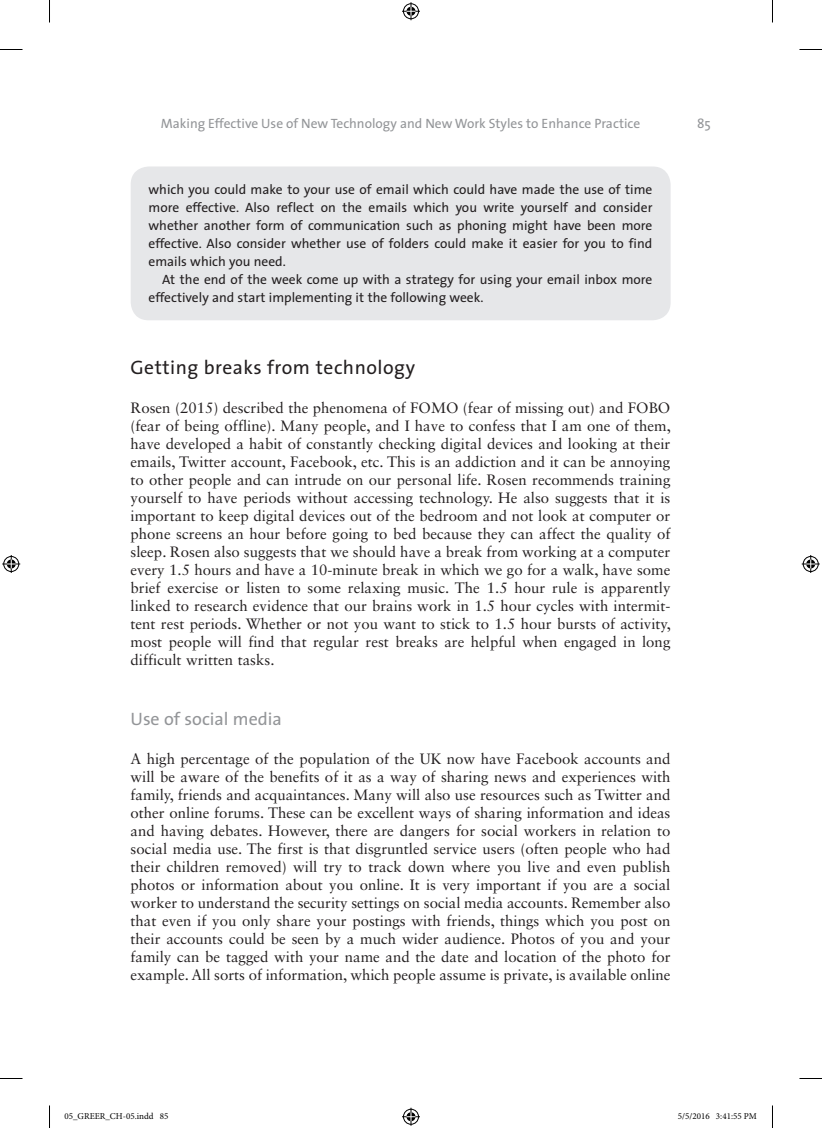
<style>
.page{position:relative;width:822px;height:1128px;background:#fff}
.page>*{position:absolute;margin:0;border:0;box-sizing:border-box;transform-origin:0 0}
.t1{font:19.5px "The Sans";letter-spacing:.025em;color:#231f20}
.t2{font:18px "The Sans";color:#939598}
.TEXT{font:15px/18px "Sabon LT Std";color:#231f20;text-align:justify}
.BX2_TEXT{font:13.5px/18px "The Sans";color:#231f20;text-align:justify}
.BX2_TEXT_IND{font:13.5px/18px "The Sans";color:#231f20}
.t3{font:13.5px "The Sans";color:#939598}
.t4{font:9px "Minion Pro";color:#000}
</style>
<div class="page">
<div style="left:131px;top:167px;width:540px;height:153px;background:#e6e7e9;border-radius:18px"></div>
<svg style="left:0;top:49px;width:22px;height:1px"></svg>
<svg style="left:799px;top:49px;width:23px;height:1px"></svg>
<svg style="left:0;top:1078px;width:22px;height:1px"></svg>
<svg style="left:799px;top:1078px;width:23px;height:1px"></svg>
<svg style="left:49px;top:0;width:1px;height:22px"></svg>
<svg style="left:49px;top:1105px;width:1px;height:23px"></svg>
<svg style="left:772px;top:0;width:1px;height:22px"></svg>
<svg style="left:772px;top:1105px;width:1px;height:23px"></svg>
<svg style="left:402px;top:2px;width:18px;height:18px"></svg>
<svg style="left:402px;top:1108px;width:18px;height:18px"></svg>
<svg style="left:2px;top:555px;width:18px;height:18px"></svg>
<svg style="left:802px;top:555px;width:18px;height:18px"></svg>
<p class="t3" style="left:161px;top:113px;width:481px">Making Effective Use of New Technology and New Work Styles to Enhance Practice</p>
<p class="t3" style="left:697px;top:113px;width:15px">85</p>
<p class="BX2_TEXT" style="left:148px;top:180px;width:505px">which you could make to your use of email which could have made the use of time more effective. Also reflect on the emails which you write yourself and consider whether another form of communication such as phoning might have been more effective. Also consider whether use of folders could make it easier for you to find emails which you need.</p>
<p class="BX2_TEXT_IND" style="left:148px;top:270px;width:505px;text-indent:14px">At the end of the week come up with a strategy for using your email inbox more effectively and start implementing it the following week.</p>
<h1 class="t1" style="left:130px;top:352px;width:286px">Getting breaks from technology</h1>
<p class="TEXT" style="left:130px;top:399px;width:542px">Rosen (2015) described the phenomena of FOMO (fear of missing out) and FOBO (fear of being offline). Many people, and I have to confess that I am one of them, have developed a habit of constantly checking digital devices and looking at their emails, Twitter account, Facebook, etc. This is an addiction and it can be annoying to other people and can intrude on our personal life. Rosen recommends training yourself to have periods without accessing technology. He also suggests that it is important to keep digital devices out of the bedroom and not look at computer or phone screens an hour before going to bed because they can affect the quality of sleep. Rosen also suggests that we should have a break from working at a computer every 1.5 hours and have a 10-minute break in which we go for a walk, have some brief exercise or listen to some relaxing music. The 1.5 hour rule is apparently linked to research evidence that our brains work in 1.5 hour cycles with intermit&shy;tent rest periods. Whether or not you want to stick to 1.5 hour bursts of activity, most people will find that regular rest breaks are helpful when engaged in long difficult written tasks.</p>
<h2 class="t2" style="left:130px;top:704px;width:153px">Use of social media</h2>
<p class="TEXT" style="left:130px;top:750px;width:541px">A high percentage of the population of the UK now have Facebook accounts and will be aware of the benefits of it as a way of sharing news and experiences with family, friends and acquaintances. Many will also use resources such as Twitter and other online forums. These can be excellent ways of sharing information and ideas and having debates. However, there are dangers for social workers in relation to social media use. The first is that disgruntled service users (often people who had their children removed) will try to track down where you live and even publish photos or information about you online. It is very important if you are a social worker to understand the security settings on social media accounts. Remember also that even if you only share your postings with friends, things which you post on their accounts could be seen by a much wider audience. Photos of you and your family can be tagged with your name and the date and location of the photo for example. All sorts of information, which people assume is private, is available online</p>
<p class="t4" style="left:64px;top:1111px;width:105px">05_GREER_CH-05.indd 85</p>
<p class="t4" style="left:678px;top:1111px;width:80px">5/5/2016 3:41:55 PM</p>
</div>
